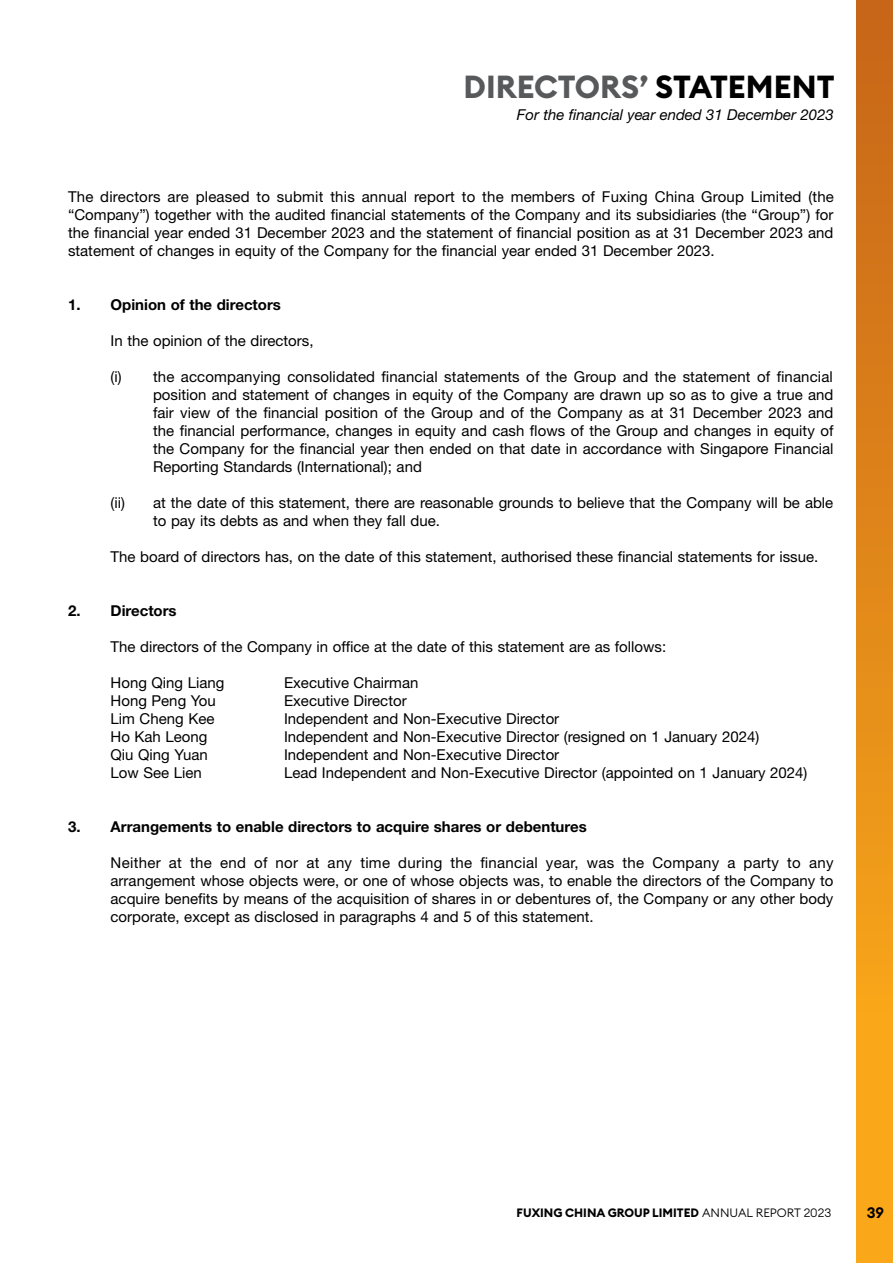
<style>
.page{position:relative;width:893px;height:1263px;background:#fff}
.page>*{position:absolute;margin:0;border:0;box-sizing:border-box;transform-origin:0 0}
.t1{font:700 31.5px "Euclid Circular B";color:#58595b}
.t2{font:15px/18px "Helvetica Neue LT Std";color:#000;text-align:justify}
.t3{font:700 15px "Helvetica Neue LT Std";color:#000}
.t4{font:italic 15px "Helvetica Neue LT Std";letter-spacing:-.005em;color:#000}
.t5{font:600 15px "Euclid Circular B";color:#000}
.t6{font:700 12px "Euclid Circular B";color:#000}
.s1{color:#000}
.s2{font-weight:300}
</style>
<div class="page">
<div style="left:857px;top:0;width:36px;height:1263px;background:linear-gradient(to bottom,#c76619,#ffb11a)"></div>
<h1 class="t1" style="left:464px;top:66px;width:372px">DIRECTORS’ <span class="s1">STATEMENT</span></h1>
<p class="t4" style="left:517px;top:106px;width:318px">For the financial year ended 31 December 2023</p>
<p class="t2" style="left:68px;top:188px;width:767px">The directors are pleased to submit this annual report to the members of Fuxing China Group Limited (the “Company”) together with the audited financial statements of the Company and its subsidiaries (the “Group”) for the financial year ended 31 December 2023 and the statement of financial position as at 31 December 2023 and statement of changes in equity of the Company for the financial year ended 31 December 2023.</p>
<p class="t3" style="left:68px;top:295px;width:214px">1. Opinion of the directors</p>
<p class="t2" style="left:111px;top:332px;width:204px">In the opinion of the directors,</p>
<p class="t2" style="left:153px;top:368px;width:682px;text-indent:-43px">(i) the accompanying consolidated financial statements of the Group and the statement of financial position and statement of changes in equity of the Company are drawn up so as to give a true and fair view of the financial position of the Group and of the Company as at 31 December 2023 and the financial performance, changes in equity and cash flows of the Group and changes in equity of the Company for the financial year then ended on that date in accordance with Singapore Financial Reporting Standards (International); and</p>
<p class="t2" style="left:153px;top:494px;width:682px;text-indent:-43px">(ii) at the date of this statement, there are reasonable grounds to believe that the Company will be able to pay its debts as and when they fall due.</p>
<p class="t2" style="left:111px;top:548px;width:709px">The board of directors has, on the date of this statement, authorised these financial statements for issue.</p>
<p class="t3" style="left:68px;top:601px;width:110px">2. Directors</p>
<p class="t2" style="left:111px;top:638px;width:557px">The directors of the Company in office at the date of this statement are as follows:</p>
<p class="t2" style="left:111px;top:674px;width:115px">Hong Qing Liang</p>
<p class="t2" style="left:284px;top:674px;width:136px">Executive Chairman</p>
<p class="t2" style="left:111px;top:692px;width:107px">Hong Peng You</p>
<p class="t2" style="left:284px;top:692px;width:124px">Executive Director</p>
<p class="t2" style="left:111px;top:710px;width:105px">Lim Cheng Kee</p>
<p class="t2" style="left:284px;top:710px;width:277px">Independent and Non-Executive Director</p>
<p class="t2" style="left:111px;top:728px;width:98px">Ho Kah Leong</p>
<p class="t2" style="left:284px;top:728px;width:477px">Independent and Non-Executive Director (resigned on 1 January 2024)</p>
<p class="t2" style="left:111px;top:746px;width:99px">Qiu Qing Yuan</p>
<p class="t2" style="left:284px;top:746px;width:277px">Independent and Non-Executive Director</p>
<p class="t2" style="left:111px;top:764px;width:93px">Low See Lien</p>
<p class="t2" style="left:284px;top:764px;width:525px">Lead Independent and Non-Executive Director (appointed on 1 January 2024)</p>
<p class="t3" style="left:68px;top:817px;width:520px">3. Arrangements to enable directors to acquire shares or debentures</p>
<p class="t2" style="left:111px;top:854px;width:724px">Neither at the end of nor at any time during the financial year, was the Company a party to any arrangement whose objects were, or one of whose objects was, to enable the directors of the Company to acquire benefits by means of the acquisition of shares in or debentures of, the Company or any other body corporate, except as disclosed in paragraphs 4 and 5 of this statement.</p>
<p class="t6" style="left:517px;top:1205px;width:316px">FUXING CHINA GROUP LIMITED <span class="s2">ANNUAL REPORT 2023</span></p>
<p class="t5" style="left:867px;top:1203px;width:19px">39</p>
</div>
